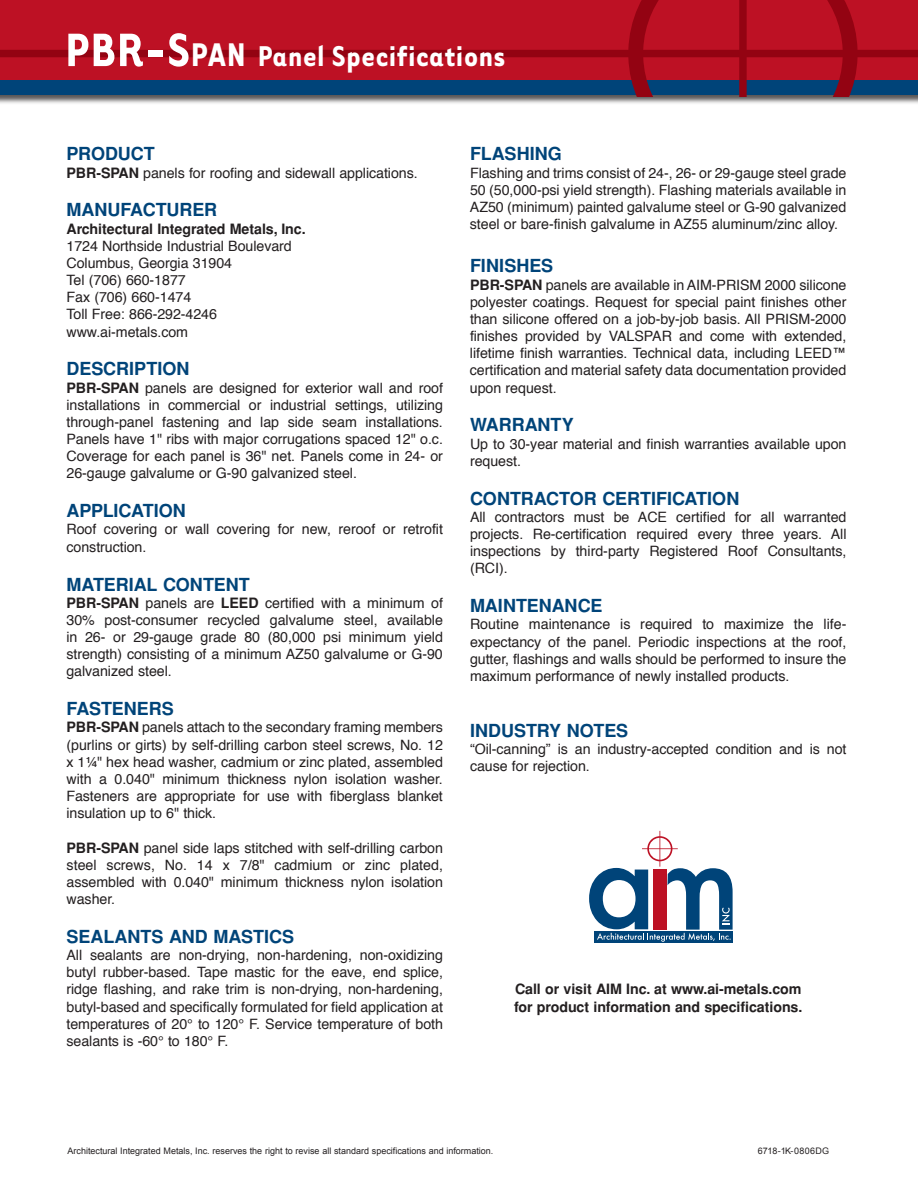
<style>
.page{position:relative;width:918px;height:1188px;background:#fff}
.page>*{position:absolute;margin:0;border:0;box-sizing:border-box;transform-origin:0 0}
.t1{font:700 33px "Tarzana Narrow";letter-spacing:.02em;color:#fff}
.t2{font:700 18px "Helvetica";letter-spacing:-.005em;color:#004479}
.t3{font:14.25px/17.1px "Helvetica";letter-spacing:-.005em;color:#231f20;text-align:justify}
.t4{font:700 14.25px/17.1px "Helvetica";letter-spacing:-.005em;color:#231f20}
.t5{font:9px "Arial";color:#231f20}
.t6{font:9px "Arial";letter-spacing:.02em;color:#231f20}
.s1{font-size:54px}
.s2{font-size:37.8px}
.s3{font-weight:700}
</style>
<div class="page">
<div style="left:594px;top:931px;width:139px;height:12px;background:#004479"></div>
<svg style="left:589px;top:831px;width:144px;height:111px"></svg>
<div style="left:0;top:0;width:918px;height:106px;background:#231f20;opacity:.75"></div>
<svg style="left:0;top:0;width:918px;height:96px;background:#9a172f"></svg>
<h1 class="t1" style="left:65px;top:36px;width:442px"><span class="s1">PBR-S</span><span class="s2">pan</span> Panel Specifications</h1>
<p class="t2" style="left:67px;top:143px;width:90px">PRODUCT</p>
<p class="t3" style="left:67px;top:164px;width:353px"><span class="s3">PBR-SPAN</span> panels for roofing and sidewall applications.</p>
<p class="t2" style="left:67px;top:200px;width:152px">MANUFACTURER</p>
<p class="t4" style="left:67px;top:220px;width:241px">ARCHITECTURAL INTEGRATED METALS, INC.</p>
<p class="t3" style="left:67px;top:237px;width:227px;text-align:left">1724 Northside Industrial Boulevard<br>Columbus, Georgia 31904<br>Tel (706) 660-1877<br>Fax (706) 660-1474<br>Toll Free: 866-292-4246 www.ai-metals.com</p>
<p class="t2" style="left:67px;top:359px;width:125px">DESCRIPTION</p>
<p class="t3" style="left:66px;top:379px;width:378px"><span class="s3">PBR-SPAN</span> panels are designed for exterior wall and roof installations in commercial or industrial settings, utilizing through-panel fastening and lap side seam installations.<br>Panels have 1" ribs with major corrugations spaced 12" o.c.<br>Coverage for each panel is 36" net. Panels come in 24- or 26-gauge galvalume or G-90 galvanized steel.</p>
<p class="t2" style="left:67px;top:500px;width:25px">APPLICATION</p>
<p class="t3" style="left:67px;top:521px;width:378px">Roof covering or wall covering for new, reroof or retrofit construction.</p>
<p class="t2" style="left:67px;top:574px;width:27px">MATERIAL</p>
<p class="t2" style="left:163px;top:574px;width:27px">CONTENT</p>
<p class="t3" style="left:66px;top:594px;width:378px"><span class="s3">PBR-SPAN</span> panels are <span class="s3">LEED</span> certified with a minimum of 30% post-consumer recycled galvalume steel, available in 26- or 29-gauge grade 80 (80,000 psi minimum yield strength) consisting of a minimum AZ50 galvalume or G-90 galvanized steel.</p>
<p class="t2" style="left:67px;top:698px;width:24px">FASTENERS</p>
<p class="t3" style="left:66px;top:718px;width:378px"><span class="s3">PBR-SPAN</span> panels attach to the secondary framing members (purlins or girts) by self-drilling carbon steel screws, No. 12 x 1¼" hex head washer, cadmium or zinc plated, assembled with a 0.040" minimum thickness nylon isolation washer.<br>Fasteners are appropriate for use with fiberglass blanket insulation up to 6" thick.</p>
<p class="t3" style="left:67px;top:839px;width:378px"><span class="s3">PBR-SPAN</span> panel side laps stitched with self-drilling carbon steel screws, No. 14 x 7/8" cadmium or zinc plated, assembled with 0.040" minimum thickness nylon isolation washer.</p>
<p class="t2" style="left:67px;top:926px;width:25px">SEALANTS</p>
<p class="t2" style="left:169px;top:926px;width:14px">AND</p>
<p class="t2" style="left:213px;top:926px;width:27px">MASTICS</p>
<p class="t3" style="left:66px;top:946px;width:378px">All sealants are non-drying, non-hardening, non-oxidizing butyl rubber-based. Tape mastic for the eave, end splice, ridge flashing, and rake trim is non-drying, non-hardening, butyl-based and specifically formulated for field application at temperatures of 20° to 120° F. Service temperature of both sealants is -60° to 180° F.</p>
<p class="t2" style="left:470px;top:143px;width:23px">FLASHING</p>
<p class="t3" style="left:470px;top:164px;width:378px">Flashing and trims consist of 24-, 26- or 29-gauge steel grade 50 (50,000-psi yield strength). Flashing materials available in AZ50 (minimum) painted galvalume steel or G-90 galvanized steel or bare-finish galvalume in AZ55 aluminum/zinc alloy.</p>
<p class="t2" style="left:470px;top:256px;width:85px">FINISHES</p>
<p class="t3" style="left:470px;top:276px;width:378px"><span class="s3">PBR-SPAN</span> panels are available in AIM-PRISM 2000 silicone polyester coatings. Request for special paint finishes other than silicone offered on a job-by-job basis. All PRISM-2000 finishes provided by VALSPAR and come with extended, lifetime finish warranties. Technical data, including LEED™ certification and material safety data documentation provided upon request.</p>
<p class="t2" style="left:470px;top:415px;width:30px">WARRANT</p>
<p class="t2" style="left:562px;top:415px;width:14px">Y</p>
<p class="t3" style="left:470px;top:435px;width:378px">Up to 30-year material and finish warranties available upon request.</p>
<p class="t2" style="left:470px;top:488px;width:27px">CONTRACTOR</p>
<p class="t2" style="left:602px;top:488px;width:25px">CERTIFICATION</p>
<p class="t3" style="left:470px;top:508px;width:378px">All contractors must be ACE certified for all warranted projects. Re-certification required every three years. All inspections by third-party Registered Roof Consultants, (RCI).</p>
<p class="t2" style="left:470px;top:595px;width:28px">MAINTENANCE</p>
<p class="t3" style="left:470px;top:615px;width:378px">Routine maintenance is required to maximize the life&shy;expectancy of the panel. Periodic inspections at the roof, gutter, flashings and walls should be performed to insure the maximum performance of newly installed products.</p>
<p class="t2" style="left:470px;top:720px;width:19px">INDUSTR</p>
<p class="t2" style="left:549px;top:720px;width:44px">Y NOTES</p>
<p class="t3" style="left:470px;top:740px;width:378px">“Oil-canning” is an industry-accepted condition and is not cause for rejection.</p>
<p class="t4" style="left:514px;top:981px;width:290px">CALL OR VISIT AIM INC. AT WWW.AI-METALS.COM<br>FOR PRODUCT INFORMATION AND SPECIFICATIONS.</p>
<p class="t5" style="left:68px;top:1146px;width:427px">Architectural Integrated Metals, Inc. reserves the right to revise all standard specifications and information.</p>
<p class="t6" style="left:758px;top:1146px;width:73px">6718-1K-0806DG</p>
</div>
